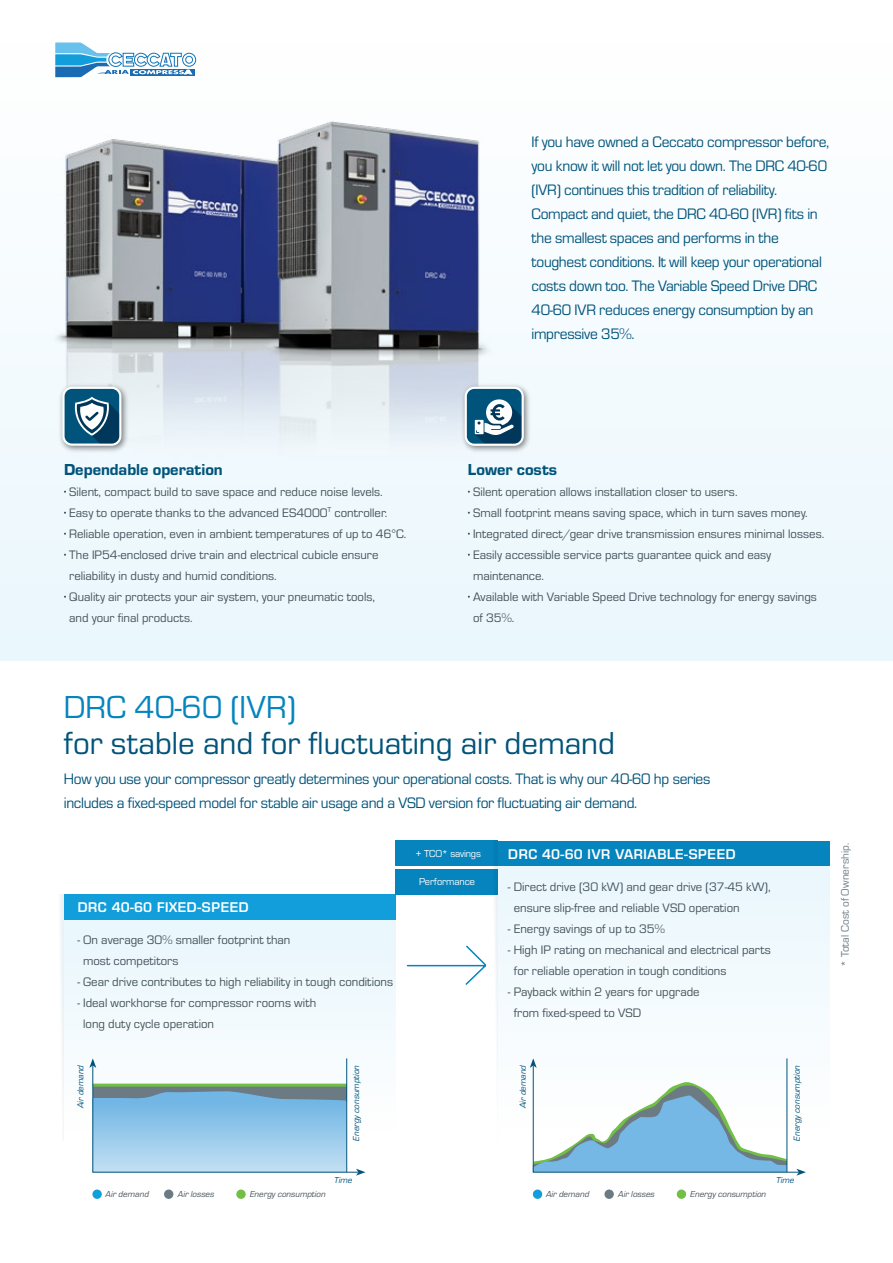
<style>
.page{position:relative;width:893px;height:1263px;background:#fff}
.page>*{position:absolute;margin:0;border:0;box-sizing:border-box;transform-origin:0 0}
.t1{font:33px "Eurostile";color:#00537a}
.t2{font:33px "Eurostile";color:#0584bd}
.t3{font:16.5px "Eurostile Hea";color:#00537a}
.t4{font:15.75px/24px "Eurostile";letter-spacing:-.02em;color:#00537a}
.t5{font:600 13.5px "Eurostile LT Pro";color:#fff}
.t6{font:12.75px/21px "Eurostile";color:#425159}
.t7{font:11.25px "Eurostile";color:#6b7a83}
.t8{font:10.5px "Eurostile";letter-spacing:-.01em;color:#fff}
.t9{font:italic 9px "Eurostile";color:#425159}
.t10{font:italic 9px "Eurostile";color:#00537a}
</style>
<div class="page">
<div style="left:0;top:43px;width:893px;height:617px;background:#eaf7fd"></div>
<img style="left:17px;top:109px;width:513px;height:325px">
<div style="left:236px;top:1189px;width:10px;height:10px;background:#71bf44;border-radius:50%"></div>
<div style="left:164px;top:1189px;width:10px;height:10px;background:#6b7a83;border-radius:50%"></div>
<svg style="left:92px;top:1189px;width:10px;height:10px"></svg>
<svg style="left:676px;top:1189px;width:10px;height:10px"></svg>
<svg style="left:604px;top:1189px;width:10px;height:10px"></svg>
<div style="left:533px;top:1189px;width:9px;height:10px;background:#119eda;border-radius:50%"></div>
<div style="left:64px;top:894px;width:332px;height:26px;background:#119eda"></div>
<div style="left:64px;top:920px;width:332px;height:209px;background:#eaf7fd"></div>
<div style="left:396px;top:869px;width:102px;height:25px;background:#0584bd"></div>
<div style="left:396px;top:841px;width:102px;height:25px;background:#0584bd"></div>
<div style="left:498px;top:841px;width:331px;height:25px;background:#0584bd"></div>
<div style="left:498px;top:866px;width:331px;height:263px;background:#f2fafd"></div>
<svg style="left:406px;top:945px;width:65px;height:40px"></svg>
<svg style="left:471px;top:866px;width:27px;height:191px"></svg>
<svg style="left:89px;top:1058px;width:276px;height:117px"></svg>
<hr style="left:346px;top:1058px;width:1px;height:114px;background:#00537a">
<svg style="left:530px;top:1058px;width:276px;height:117px"></svg>
<hr style="left:787px;top:1058px;width:1px;height:114px;background:#00537a">
<img style="left:56px;top:380px;width:75px;height:72px">
<svg style="left:62px;top:387px;width:59px;height:59px"></svg>
<img style="left:458px;top:380px;width:72px;height:72px">
<svg style="left:465px;top:387px;width:59px;height:59px"></svg>
<svg style="left:55px;top:43px;width:142px;height:34px"></svg>
<p class="t4" style="left:531px;top:129px;width:299px">If you have owned a Ceccato compressor before, you know it will not let you down. The DRC 40-60 (IVR) continues this tradition of reliability.<br>Compact and quiet, the DRC 40-60 (IVR) fits in the smallest spaces and performs in the toughest conditions. It will keep your operational costs down too. The Variable Speed Drive DRC 40-60 IVR reduces energy consumption by an impressive 35%.</p>
<p class="t3" style="left:64px;top:458px;width:160px">Dependable operation</p>
<p class="t6" style="left:69px;top:480px;width:339px">Silent, compact build to save space and reduce noise levels.<br>Easy to operate thanks to the advanced ES4000<sup>T</sup> controller.<br>Reliable operation, even in ambient temperatures of up to 46°C.<br>The IP54-enclosed drive train and electrical cubicle ensure reliability in dusty and humid conditions.<br>Quality air protects your air system, your pneumatic tools,<br>and your final products.</p>
<p class="t3" style="left:468px;top:458px;width:91px">Lower costs</p>
<p class="t6" style="left:473px;top:480px;width:353px">Silent operation allows installation closer to users.<br>Small footprint means saving space, which in turn saves money.<br>Integrated direct/gear drive transmission ensures minimal losses.<br>Easily accessible service parts guarantee quick and easy maintenance.<br>Available with Variable Speed Drive technology for energy savings of 35%.</p>
<h1 class="t2" style="left:64px;top:685px;width:234px">DRC 40-60 (IVR)</h1>
<h1 class="t1" style="left:64px;top:721px;width:553px">for stable and for fluctuating air demand</h1>
<p class="t4" style="left:64px;top:766px;width:648px">How you use your compressor greatly determines your operational costs. That is why our 40-60 hp series includes a fixed-speed model for stable air usage and a VSD version for fluctuating air demand.</p>
<p class="t5" style="left:77px;top:899px;width:173px">DRC 40-60 FIXED-SPEED</p>
<p class="t6" style="left:83px;top:928px;width:209px;text-indent:-6px">- On average 30% smaller footprint than most competitors</p>
<p class="t6" style="left:77px;top:970px;width:317px">- Gear drive contributes to high reliability in tough conditions</p>
<p class="t6" style="left:83px;top:991px;width:235px;text-indent:-6px">- Ideal workhorse for compressor rooms with long duty cycle operation</p>
<p class="t10" style="left:74px;top:1108px;width:45px;rotate:-90deg">Air demand</p>
<p class="t10" style="left:350px;top:1140px;width:77px;rotate:-90deg">Energy consumption</p>
<p class="t10" style="left:334px;top:1174px;width:20px">Time</p>
<p class="t8" style="left:416px;top:846px;width:67px">+ TCO* savings</p>
<p class="t8" style="left:419px;top:874px;width:57px">Performance</p>
<p class="t5" style="left:508px;top:846px;width:229px">DRC 40-60 IVR VARIABLE-SPEED</p>
<p class="t6" style="left:514px;top:875px;width:258px;text-indent:-6px">- Direct drive (30 kW) and gear drive (37-45 kW), ensure slip-free and reliable VSD operation</p>
<p class="t6" style="left:508px;top:917px;width:158px">- Energy savings of up to 35%</p>
<p class="t6" style="left:514px;top:938px;width:259px;text-indent:-6px">- High IP rating on mechanical and electrical parts for reliable operation in tough conditions</p>
<p class="t6" style="left:514px;top:980px;width:187px;text-indent:-6px">- Payback within 2 years for upgrade from fixed-speed to VSD</p>
<p class="t10" style="left:517px;top:1108px;width:45px;rotate:-90deg">Air demand</p>
<p class="t10" style="left:791px;top:1140px;width:77px;rotate:-90deg">Energy consumption</p>
<p class="t10" style="left:776px;top:1174px;width:20px">Time</p>
<p class="t9" style="left:106px;top:1188px;width:45px">Air demand</p>
<p class="t9" style="left:178px;top:1188px;width:38px">Air losses</p>
<p class="t9" style="left:250px;top:1188px;width:77px">Energy consumption</p>
<p class="t9" style="left:546px;top:1188px;width:45px">Air demand</p>
<p class="t9" style="left:618px;top:1188px;width:38px">Air losses</p>
<p class="t9" style="left:691px;top:1188px;width:77px">Energy consumption</p>
<p class="t7" style="left:837px;top:967px;width:126px;rotate:-90deg">* Total Cost of Ownership.</p>
</div>
